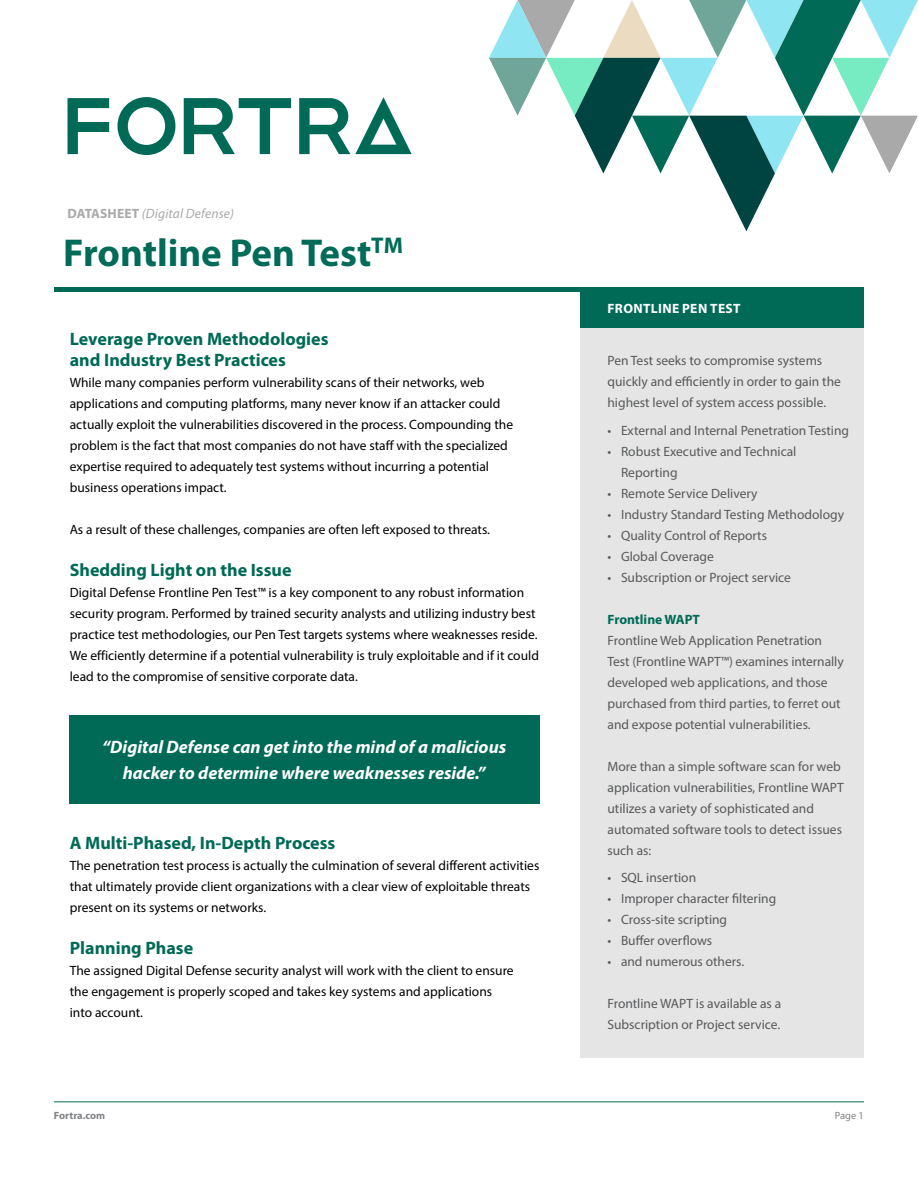
<style>
.page{position:relative;width:918px;height:1188px;background:#fff}
.page>*{position:absolute;margin:0;border:0;box-sizing:border-box;transform-origin:0 0}
.t1{font:700 39px "Myriad Pro";color:#006b57}
.t2{font:700 18px/21px "Myriad Pro";color:#006a56}
.t3{font:italic 700 18px/25.5px "Myriad Pro";color:#fff;text-align:center}
.t4{font:13.5px/21px "Myriad Pro";color:#000}
.t5{font:13.5px/21px "Myriad Pro";color:#58595b}
.t6{font:italic 13.5px "Myriad Pro";letter-spacing:.01em;color:#a9a9a9}
.t7{font:700 13.5px "Myriad Pro";letter-spacing:.025em;color:#fff}
.t8{font:700 13.5px "Myriad Pro";color:#006a56}
.t9{font:700 10.5px "Myriad Pro";color:#808285}
.t10{font:10.5px "Myriad Pro";color:#808285}
.s1{font-weight:700;font-style:normal}
</style>
<div class="page">
<div style="left:580px;top:287px;width:284px;height:41px;background:#006a56"></div>
<div style="left:54px;top:287px;width:810px;height:5px;background:#006a56"></div>
<svg style="left:68px;top:98px;width:41px;height:56px"></svg>
<svg style="left:299px;top:97px;width:113px;height:57px"></svg>
<svg style="left:184px;top:98px;width:107px;height:56px"></svg>
<svg style="left:117px;top:97px;width:58px;height:58px"></svg>
<svg style="left:489px;top:0;width:429px;height:231px"></svg>
<hr style="left:54px;top:1101px;width:810px;height:1px;background:#006a56">
<div style="left:580px;top:328px;width:284px;height:730px;background:#e5e5e5"></div>
<div style="left:69px;top:715px;width:470px;height:88px;background:#006a56"></div>
<p class="t6" style="left:68px;top:206px;width:168px"><span class="s1">DATASHEET</span> (Digital Defense)</p>
<h1 class="t1" style="left:63px;top:231px;width:341px">Frontline Pen Test<sup>TM</sup></h1>
<h2 class="t2" style="left:70px;top:329px;width:260px">Leverage Proven Methodologies and Industry Best Practices</h2>
<p class="t4" style="left:70px;top:372px;width:445px">While many companies perform vulnerability scans of their networks, web applications and computing platforms, many never know if an attacker could actually exploit the vulnerabilities discovered in the process. Compounding the problem is the fact that most companies do not have staff with the specialized expertise required to adequately test systems without incurring a potential business operations impact.</p>
<p class="t4" style="left:70px;top:519px;width:422px">As a result of these challenges, companies are often left exposed to threats.</p>
<h2 class="t2" style="left:70px;top:560px;width:223px">Shedding Light on the Issue</h2>
<p class="t4" style="left:70px;top:582px;width:471px">Digital Defense Frontline Pen Test™ is a key component to any robust information security program. Performed by trained security analysts and utilizing industry best practice test methodologies, our Pen Test targets systems where weaknesses reside.<br>We efficiently determine if a potential vulnerability is truly exploitable and if it could lead to the compromise of sensitive corporate data.</p>
<h2 class="t3" style="left:102px;top:734px;width:406px">“Digital Defense can get into the mind of a malicious hacker to determine where weaknesses reside.”</h2>
<h2 class="t2" style="left:70px;top:833px;width:267px">A Multi-Phased, In-Depth Process</h2>
<p class="t4" style="left:70px;top:855px;width:471px">The penetration test process is actually the culmination of several different activities that ultimately provide client organizations with a clear view of exploitable threats present on its systems or networks.</p>
<h2 class="t2" style="left:70px;top:938px;width:125px">Planning Phase</h2>
<p class="t4" style="left:70px;top:960px;width:445px">The assigned Digital Defense security analyst will work with the client to ensure the engagement is properly scoped and takes key systems and applications into account.</p>
<p class="t7" style="left:608px;top:301px;width:135px">FRONTLINE PEN TEST</p>
<p class="t5" style="left:608px;top:350px;width:235px">Pen Test seeks to compromise systems quickly and efficiently in order to gain the highest level of system access possible.</p>
<p class="t5" style="left:608px;top:419px;width:243px">• External and Internal Penetration Testing</p>
<p class="t5" style="left:621px;top:440px;width:177px;text-indent:-14px">• Robust Executive and Technical<br>Reporting</p>
<p class="t5" style="left:608px;top:482px;width:152px">• Remote Service Delivery</p>
<p class="t5" style="left:608px;top:503px;width:238px">• Industry Standard Testing Methodology</p>
<p class="t5" style="left:608px;top:524px;width:161px">• Quality Control of Reports</p>
<p class="t5" style="left:608px;top:545px;width:108px">• Global Coverage</p>
<p class="t5" style="left:608px;top:566px;width:185px">• Subscription or Project service</p>
<p class="t8" style="left:608px;top:611px;width:94px">Frontline WAPT</p>
<p class="t5" style="left:608px;top:629px;width:238px">Frontline Web Application Penetration Test (Frontline WAPT™) examines internally developed web applications, and those purchased from third parties, to ferret out and expose potential vulnerabilities.</p>
<p class="t5" style="left:608px;top:755px;width:238px">More than a simple software scan for web application vulnerabilities, Frontline WAPT utilizes a variety of sophisticated and automated software tools to detect issues such as:</p>
<p class="t5" style="left:608px;top:867px;width:90px">• SQL insertion</p>
<p class="t5" style="left:608px;top:888px;width:170px">• Improper character filtering</p>
<p class="t5" style="left:608px;top:909px;width:121px">• Cross-site scripting</p>
<p class="t5" style="left:608px;top:930px;width:106px">• Buffer overflows</p>
<p class="t5" style="left:608px;top:951px;width:138px">• and numerous others.</p>
<p class="t5" style="left:608px;top:993px;width:175px">Frontline WAPT is available as a<br>Subscription or Project service.</p>
<p class="t9" style="left:54px;top:1109px;width:53px">Fortra.com</p>
<p class="t10" style="left:835px;top:1109px;width:31px">Page 1</p>
</div>
